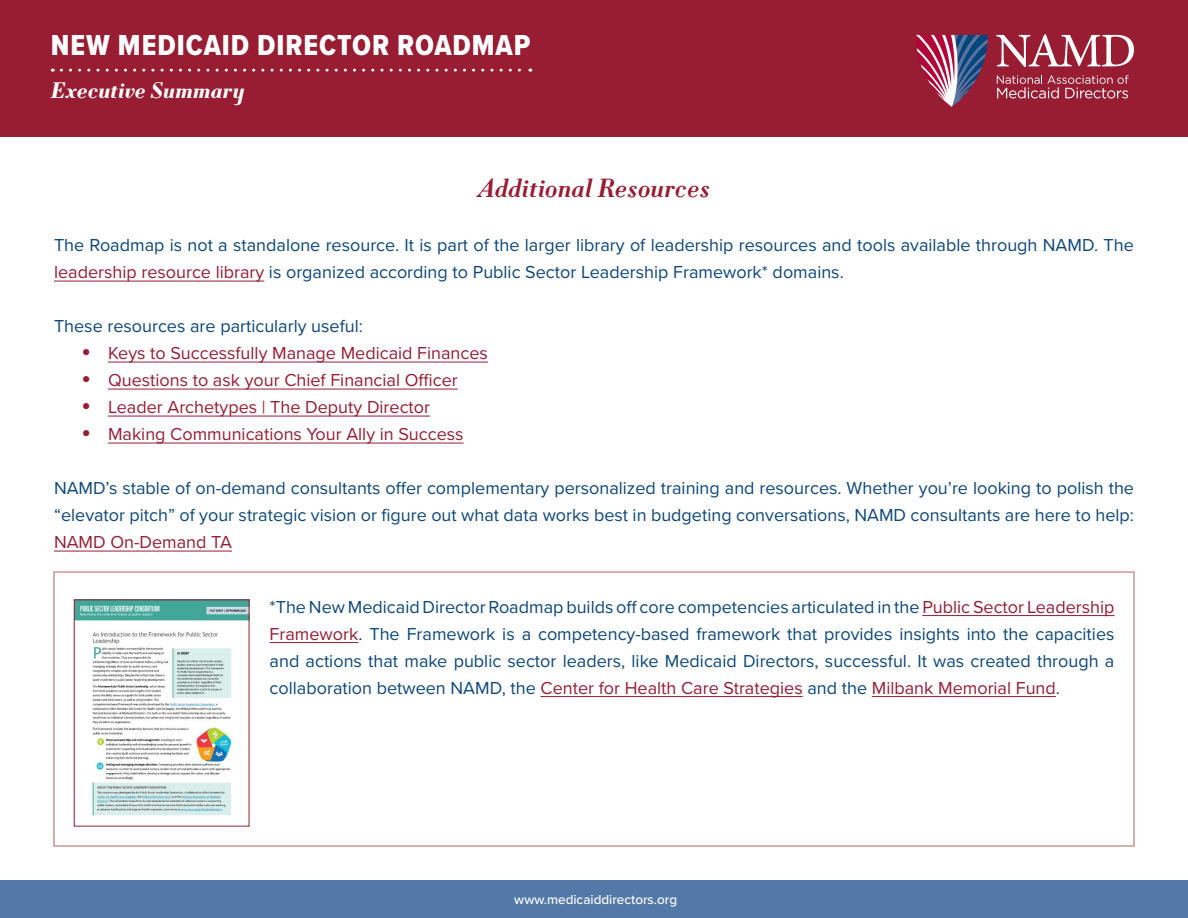
<style>
.page{position:relative;width:1188px;height:918px;background:#fff}
.page>*{position:absolute;margin:0;border:0;box-sizing:border-box;transform-origin:0 0}
.t1{font:30px "Proxima Nova Cond Extrabld";letter-spacing:.03em;color:#fff}
.t2{font:italic 600 27px "Louvette Text";letter-spacing:-.01em;color:#981d32}
.t3{font:italic 700 23.1px "Louvette Text";letter-spacing:-.01em;color:#fff}
.t4{font:18px/27px "Proxima Nova";color:#0d477c}
.t5{font:18px "Proxima Nova";color:#981d32}
.t6{font:500 13.5px "Proxima Nova";color:#fff}
.s1{color:#981d32}
.s2{font-size:28.5px}
</style>
<div class="page">
<div style="left:0;top:0;width:1188px;height:136px;background:#981d32"></div>
<svg style="left:996px;top:34px;width:138px;height:33px"></svg>
<svg style="left:997px;top:75px;width:132px;height:24px"></svg>
<svg style="left:916px;top:35px;width:72px;height:72px"></svg>
<div style="left:0;top:880px;width:1188px;height:38px;background:#5279a7"></div>
<hr style="left:54px;top:281px;width:210px;height:1px;background:#981d32">
<hr style="left:108px;top:362px;width:380px;height:1px;background:#981d32">
<hr style="left:108px;top:389px;width:350px;height:1px;background:#981d32">
<hr style="left:108px;top:416px;width:322px;height:1px;background:#981d32">
<hr style="left:108px;top:443px;width:356px;height:1px;background:#981d32">
<hr style="left:54px;top:551px;width:178px;height:1px;background:#981d32">
<hr style="left:922px;top:615px;width:193px;height:1px;background:#981d32">
<hr style="left:270px;top:642px;width:88px;height:1px;background:#981d32">
<hr style="left:541px;top:696px;width:262px;height:1px;background:#981d32">
<hr style="left:872px;top:696px;width:184px;height:1px;background:#981d32">
<div style="left:53px;top:571px;width:1082px;height:276px;border:2px solid #cc9790"></div>
<img style="left:76px;top:602px;width:171px;height:214px">
<svg style="left:61px;top:69px;width:470px;height:3px"></svg>
<h1 class="t1" style="left:51px;top:23px;width:481px">NEW MEDICAID DIRECTOR ROADMAP</h1>
<p class="t3" style="left:51px;top:77px;width:195px">Executive Summary</p>
<h2 class="t2" style="left:478px;top:173px;width:234px">Additional Resources</h2>
<p class="t4" style="left:54px;top:231px;width:1081px">The Roadmap is not a standalone resource. It is part of the larger library of leadership resources and tools available through NAMD. The <span class="s1">leadership resource library</span> is organized according to Public Sector Leadership Framework* domains.</p>
<p class="t4" style="left:54px;top:312px;width:310px">These resources are particularly useful:</p>
<p class="t5" style="left:81px;top:340px;width:408px"><span class="s2">•</span> Keys to Successfully Manage Medicaid Finances</p>
<p class="t5" style="left:81px;top:367px;width:378px"><span class="s2">•</span> Questions to ask your Chief Financial Officer</p>
<p class="t5" style="left:81px;top:394px;width:351px"><span class="s2">•</span> Leader Archetypes | The Deputy Director</p>
<p class="t5" style="left:81px;top:421px;width:384px"><span class="s2">•</span> Making Communications Your Ally in Success</p>
<p class="t4" style="left:54px;top:474px;width:1082px">NAMD’s stable of on-demand consultants offer complementary personalized training and resources. Whether you’re looking to polish the “elevator pitch” of your strategic vision or figure out what data works best in budgeting conversations, NAMD consultants are here to help:</p>
<p class="t5" style="left:54px;top:529px;width:180px">NAMD On-Demand TA</p>
<p class="t4" style="left:270px;top:592px;width:846px;text-align:justify">*The New Medicaid Director Roadmap builds off core competencies articulated in the <span class="s1">Public Sector Leadership Framework</span>. The Framework is a competency-based framework that provides insights into the capacities and actions that make public sector leaders, like Medicaid Directors, successful. It was created through a collaboration between NAMD, the <span class="s1">Center for Health Care Strategies</span> and the <span class="s1">Milbank Memorial Fund</span>.</p>
<p class="t6" style="left:514px;top:890px;width:164px">www.medicaiddirectors.org</p>
</div>
